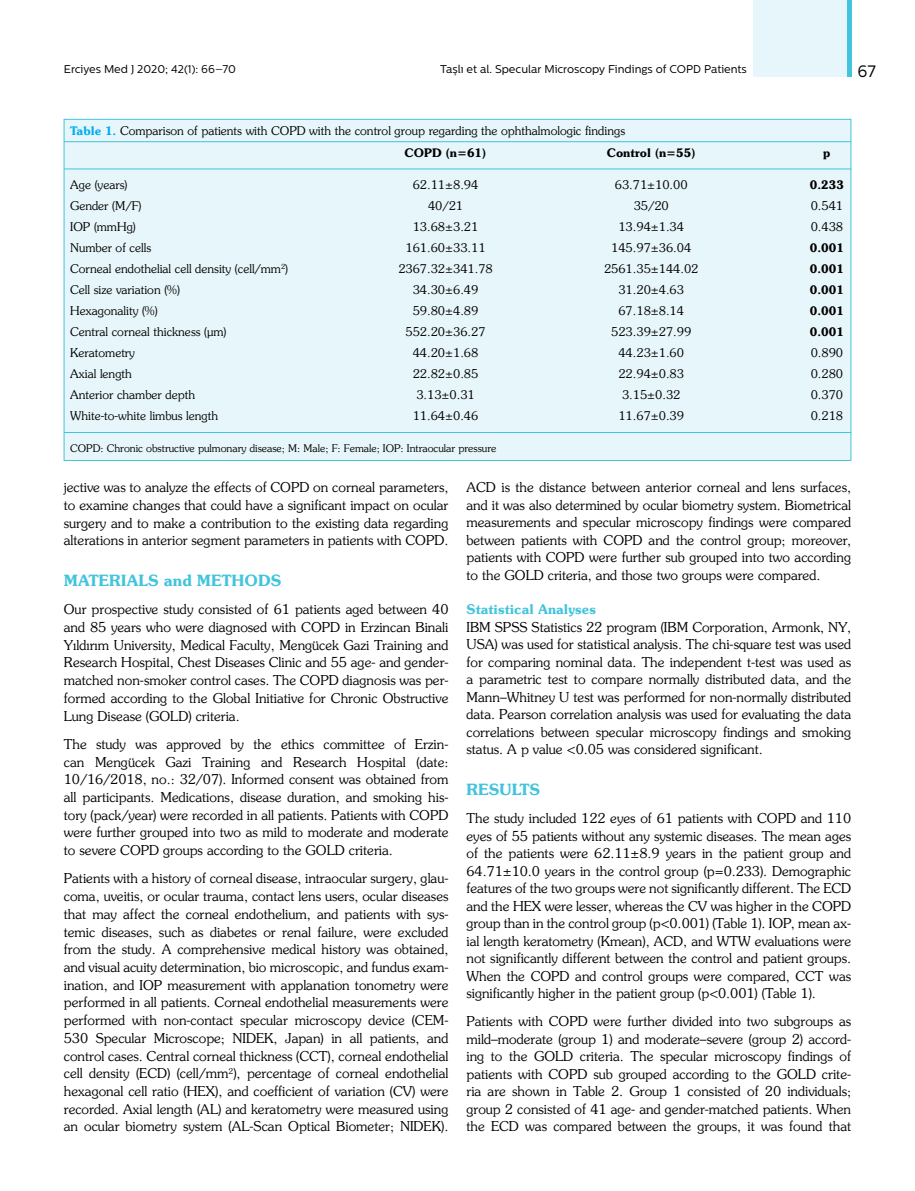
<style>
.page{position:relative;width:915px;height:1191px;background:#fff}
.page>*{position:absolute;margin:0;border:0;box-sizing:border-box;transform-origin:0 0}
.t1{font:16.5px "Centrale Sans";color:#000}
.t2{font:700 15.75px "Souvenir";color:#42c4dd}
.t3{font:13.5px/17.7px "Souvenir";color:#000;text-align:justify}
.t4{font:700 13.5px "Souvenir";color:#42c4dd}
.t5{font:12px/22.8px "Souvenir";color:#000}
.t6{font:700 12px "Souvenir";color:#000}
.t7{font:11.25px "Centrale Sans";color:#000}
.t8{font:10.5px "Souvenir";color:#000}
.s1{font-weight:700;color:#00aeef}
.s2{font-weight:700}
</style>
<div class="page">
<div style="left:753px;top:0;width:97px;height:77px;background:#e7f6fa"></div>
<svg style="left:847px;top:0;width:3px;height:77px"></svg>
<div style="left:64px;top:119px;width:786px;height:342px;background:#e7f6fa;border:1px solid #42c4dd"></div>
<hr style="left:64px;top:141px;width:786px;height:1px;background:#42c4dd">
<hr style="left:64px;top:432px;width:786px;height:1px;background:#42c4dd">
<hr style="left:64px;top:169px;width:786px;height:1px;background:#42c4dd">
<p class="t7" style="left:64px;top:62px;width:173px">Erciyes Med J 2020; 42(1): 66–70</p>
<p class="t7" style="left:440px;top:62px;width:308px">Taşlı et al. Specular Microscopy Findings of COPD Patients</p>
<p class="t1" style="left:857px;top:61px;width:20px">67</p>
<p class="t5" style="left:404px;top:119px;width:222px;text-indent:-334px"><span class="s1">Table 1.</span> Comparison of patients with COPD with the control group regarding the ophthalmologic findings<br><span class="s2">COPD (n=61)</span></p>
<p class="t6" style="left:606px;top:146px;width:90px">Control (n=55)</p>
<p class="t6" style="left:823px;top:146px;width:9px">p</p>
<p class="t5" style="left:70px;top:173px;width:59px">Age (years)</p>
<p class="t5" style="left:412px;top:173px;width:67px">62.11±8.94</p>
<p class="t5" style="left:614px;top:173px;width:74px">63.71±10.00</p>
<p class="t6" style="left:809px;top:177px;width:36px">0.233</p>
<p class="t5" style="left:70px;top:194px;width:73px">Gender (M/F)</p>
<p class="t5" style="left:428px;top:194px;width:37px">40/21</p>
<p class="t5" style="left:633px;top:194px;width:37px">35/20</p>
<p class="t5" style="left:810px;top:194px;width:34px">0.541</p>
<p class="t5" style="left:70px;top:215px;width:67px">IOP (mmHg)</p>
<p class="t5" style="left:412px;top:215px;width:67px">13.68±3.21</p>
<p class="t5" style="left:618px;top:215px;width:67px">13.94±1.34</p>
<p class="t5" style="left:810px;top:215px;width:34px">0.438</p>
<p class="t5" style="left:70px;top:236px;width:82px">Number of cells</p>
<p class="t5" style="left:405px;top:236px;width:81px">161.60±33.11</p>
<p class="t5" style="left:611px;top:236px;width:81px">145.97±36.04</p>
<p class="t6" style="left:809px;top:240px;width:36px">0.001</p>
<p class="t5" style="left:70px;top:257px;width:219px">Corneal endothelial cell density (cell/mm<sup>2</sup>)</p>
<p class="t5" style="left:398px;top:257px;width:96px">2367.32±341.78</p>
<p class="t5" style="left:603px;top:257px;width:96px">2561.35±144.02</p>
<p class="t6" style="left:809px;top:261px;width:36px">0.001</p>
<p class="t5" style="left:70px;top:278px;width:111px">Cell size variation (%)</p>
<p class="t5" style="left:412px;top:278px;width:67px">34.30±6.49</p>
<p class="t5" style="left:618px;top:278px;width:67px">31.20±4.63</p>
<p class="t6" style="left:809px;top:282px;width:36px">0.001</p>
<p class="t5" style="left:70px;top:299px;width:89px">Hexagonality (%)</p>
<p class="t5" style="left:412px;top:299px;width:67px">59.80±4.89</p>
<p class="t5" style="left:618px;top:299px;width:67px">67.18±8.14</p>
<p class="t6" style="left:809px;top:303px;width:36px">0.001</p>
<p class="t5" style="left:70px;top:320px;width:157px">Central corneal thickness (µm)</p>
<p class="t5" style="left:405px;top:320px;width:81px">552.20±36.27</p>
<p class="t5" style="left:611px;top:320px;width:81px">523.39±27.99</p>
<p class="t6" style="left:809px;top:324px;width:36px">0.001</p>
<p class="t5" style="left:70px;top:341px;width:66px">Keratometry</p>
<p class="t5" style="left:412px;top:341px;width:67px">44.20±1.68</p>
<p class="t5" style="left:618px;top:341px;width:67px">44.23±1.60</p>
<p class="t5" style="left:810px;top:341px;width:34px">0.890</p>
<p class="t5" style="left:70px;top:362px;width:63px">Axial length</p>
<p class="t5" style="left:412px;top:362px;width:67px">22.82±0.85</p>
<p class="t5" style="left:618px;top:362px;width:67px">22.94±0.83</p>
<p class="t5" style="left:810px;top:362px;width:34px">0.280</p>
<p class="t5" style="left:70px;top:383px;width:126px">Anterior chamber depth</p>
<p class="t5" style="left:416px;top:383px;width:60px">3.13±0.31</p>
<p class="t5" style="left:621px;top:383px;width:60px">3.15±0.32</p>
<p class="t5" style="left:810px;top:383px;width:34px">0.370</p>
<p class="t5" style="left:70px;top:404px;width:149px">White-to-white limbus length</p>
<p class="t5" style="left:412px;top:404px;width:67px">11.64±0.46</p>
<p class="t5" style="left:618px;top:404px;width:67px">11.67±0.39</p>
<p class="t5" style="left:810px;top:404px;width:34px">0.218</p>
<p class="t8" style="left:70px;top:442px;width:427px">COPD: Chronic obstructive pulmonary disease; M: Male; F: Female; IOP: Intraocular pressure</p>
<p class="t3" style="left:64px;top:478px;width:386px">jective was to analyze the effects of COPD on corneal parameters, to examine changes that could have a significant impact on ocular surgery and to make a contribution to the existing data regarding alterations in anterior segment parameters in patients with COPD.</p>
<p class="t2" style="left:64px;top:570px;width:219px">MATERIALS and METHODS</p>
<p class="t3" style="left:64px;top:600px;width:386px">Our prospective study consisted of 61 patients aged between 40 and 85 years who were diagnosed with COPD in Erzincan Binali Yıldırım University, Medical Faculty, Mengücek Gazi Training and Research Hospital, Chest Diseases Clinic and 55 age- and gender&shy;matched non-smoker control cases. The COPD diagnosis was per&shy;formed according to the Global Initiative for Chronic Obstructive Lung Disease (GOLD) criteria.</p>
<p class="t3" style="left:64px;top:735px;width:386px">The study was approved by the ethics committee of Erzin&shy;can Mengücek Gazi Training and Research Hospital (date:<br>10/16/2018, no.: 32/07). Informed consent was obtained from all participants. Medications, disease duration, and smoking his&shy;tory (pack/year) were recorded in all patients. Patients with COPD were further grouped into two as mild to moderate and moderate to severe COPD groups according to the GOLD criteria.</p>
<p class="t3" style="left:64px;top:869px;width:386px">Patients with a history of corneal disease, intraocular surgery, glau&shy;coma, uveitis, or ocular trauma, contact lens users, ocular diseases that may affect the corneal endothelium, and patients with sys&shy;temic diseases, such as diabetes or renal failure, were excluded from the study. A comprehensive medical history was obtained, and visual acuity determination, bio microscopic, and fundus exam&shy;ination, and IOP measurement with applanation tonometry were performed in all patients. Corneal endothelial measurements were performed with non-contact specular microscopy device (CEM-530 Specular Microscope; NIDEK, Japan) in all patients, and control cases. Central corneal thickness (CCT), corneal endothelial cell density (ECD) (cell/mm<sup>2</sup>), percentage of corneal endothelial hexagonal cell ratio (HEX), and coefficient of variation (CV) were recorded. Axial length (AL) and keratometry were measured using an ocular biometry system (AL-Scan Optical Biometer; NIDEK).</p>
<p class="t3" style="left:466px;top:478px;width:386px">ACD is the distance between anterior corneal and lens surfaces, and it was also determined by ocular biometry system. Biometrical measurements and specular microscopy findings were compared between patients with COPD and the control group; moreover, patients with COPD were further sub grouped into two according to the GOLD criteria, and those two groups were compared.</p>
<p class="t4" style="left:466px;top:601px;width:131px">Statistical Analyses</p>
<p class="t3" style="left:466px;top:618px;width:386px">IBM SPSS Statistics 22 program (IBM Corporation, Armonk, NY, USA) was used for statistical analysis. The chi-square test was used for comparing nominal data. The independent t-test was used as a parametric test to compare normally distributed data, and the Mann–Whitney U test was performed for non-normally distributed data. Pearson correlation analysis was used for evaluating the data correlations between specular microscopy findings and smoking status. A p value &lt;0.05 was considered significant.</p>
<p class="t2" style="left:466px;top:779px;width:75px">RESULTS</p>
<p class="t3" style="left:466px;top:809px;width:386px">The study included 122 eyes of 61 patients with COPD and 110 eyes of 55 patients without any systemic diseases. The mean ages of the patients were 62.11±8.9 years in the patient group and 64.71±10.0 years in the control group (p=0.233). Demographic features of the two groups were not significantly different. The ECD and the HEX were lesser, whereas the CV was higher in the COPD group than in the control group (p&lt;0.001) (Table 1). IOP, mean ax&shy;ial length keratometry (Kmean), ACD, and WTW evaluations were not significantly different between the control and patient groups.<br>When the COPD and control groups were compared, CCT was significantly higher in the patient group (p&lt;0.001) (Table 1).</p>
<p class="t3" style="left:466px;top:1012px;width:386px">Patients with COPD were further divided into two subgroups as mild–moderate (group 1) and moderate–severe (group 2) accord&shy;ing to the GOLD criteria. The specular microscopy findings of patients with COPD sub grouped according to the GOLD crite&shy;ria are shown in Table 2. Group 1 consisted of 20 individuals; group 2 consisted of 41 age- and gender-matched patients. When the ECD was compared between the groups, it was found that</p>
</div>
